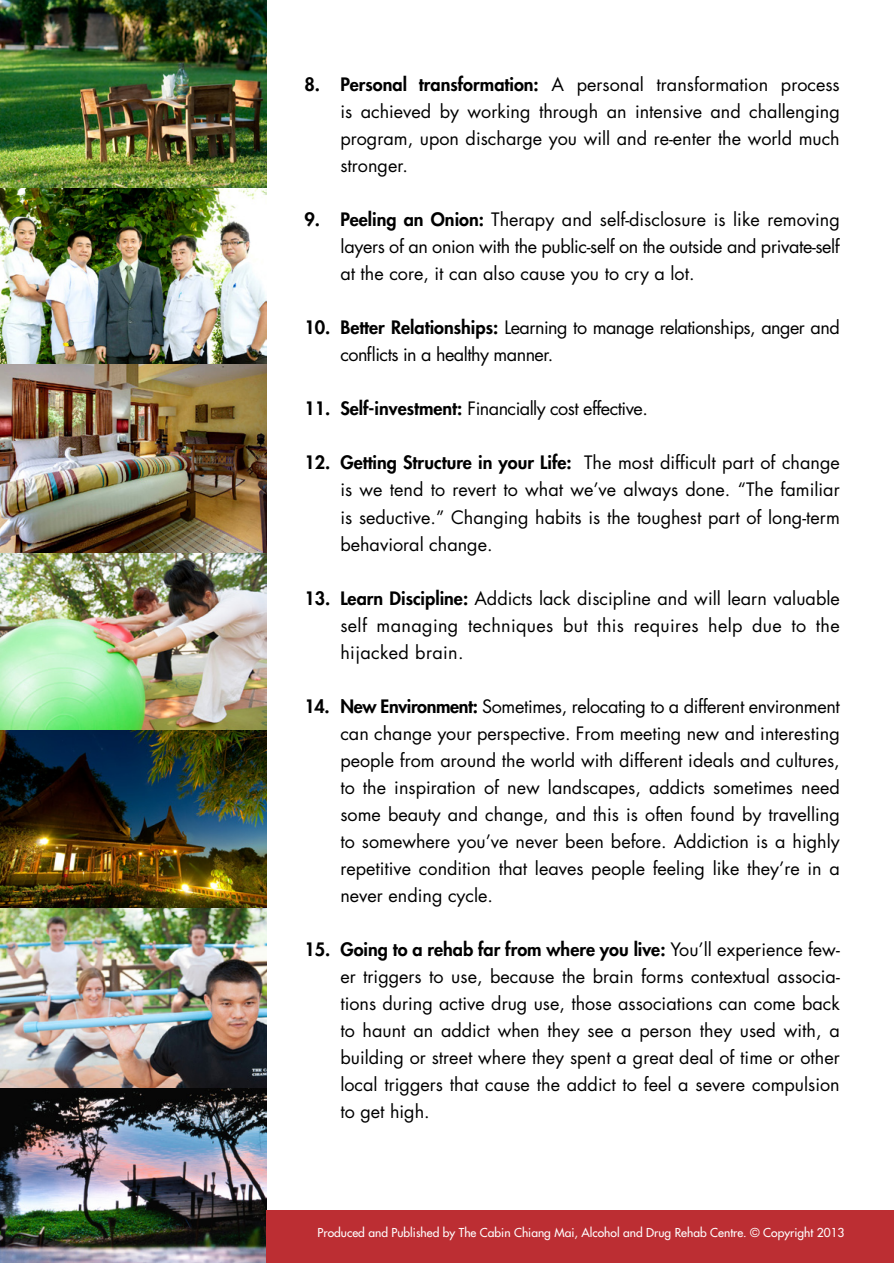
<style>
.page{position:relative;width:894px;height:1263px;background:#fff}
.page>*{position:absolute;margin:0;border:0;box-sizing:border-box;transform-origin:0 0}
.t1{font:18px/27px "Futura Std";color:#000;text-align:justify}
.t2{font:18px/27px "Futura Std";letter-spacing:-.03em;color:#000}
.t3{font:500 12px "Futura Std";color:#fff}
.s1{font-weight:800}
</style>
<div class="page">
<img style="left:0;top:0;width:266px;height:1263px">
<div style="left:266px;top:1210px;width:627px;height:53px;background:#bc2e33"></div>
<p class="t1" style="left:340px;top:72px;width:501px;text-indent:-36px"><span class="s1">8. Personal transformation:</span> A personal transformation process is achieved by working through an intensive and challenging program, upon discharge you will and re-enter the world much stronger.</p>
<p class="t1" style="left:340px;top:207px;width:501px;text-indent:-36px"><span class="s1">9. Peeling an Onion:</span> Therapy and self-disclosure is like removing layers of an onion with the public-self on the outside and private-self at the core, it can also cause you to cry a lot.</p>
<p class="t2" style="left:340px;top:315px;width:501px;text-indent:-36px"><span class="s1">10. Better Relationships:</span> Learning to manage relationships, anger and conflicts in a healthy manner.</p>
<p class="t2" style="left:304px;top:396px;width:345px"><span class="s1">11. Self-investment:</span> Financially cost effective.</p>
<p class="t1" style="left:340px;top:450px;width:501px;text-indent:-36px"><span class="s1">12. Getting Structure in your Life:</span> The most difficult part of change is we tend to revert to what we’ve always done. “The familiar is seductive.” Changing habits is the toughest part of long-term behavioral change.</p>
<p class="t1" style="left:340px;top:585px;width:501px;text-indent:-36px"><span class="s1">13. Learn Discipline:</span> Addicts lack discipline and will learn valuable self managing techniques but this requires help due to the hijacked brain.</p>
<p class="t1" style="left:340px;top:693px;width:501px;text-indent:-36px"><span class="s1">14. New Environment:</span> Sometimes, relocating to a different environment can change your perspective. From meeting new and interesting people from around the world with different ideals and cultures, to the inspiration of new landscapes, addicts sometimes need some beauty and change, and this is often found by travelling to somewhere you’ve never been before. Addiction is a highly repetitive condition that leaves people feeling like they’re in a never ending cycle.</p>
<p class="t1" style="left:340px;top:936px;width:501px;text-indent:-36px"><span class="s1">15. Going to a rehab far from where you live:</span> You’ll experience few&shy;er triggers to use, because the brain forms contextual associa&shy;tions during active drug use, those associations can come back to haunt an addict when they see a person they used with, a building or street where they spent a great deal of time or other local triggers that cause the addict to feel a severe compulsion to get high.</p>
<p class="t3" style="left:317px;top:1225px;width:528px">Produced and Published by The Cabin Chiang Mai, Alcohol and Drug Rehab Centre. © Copyright 2013</p>
</div>
